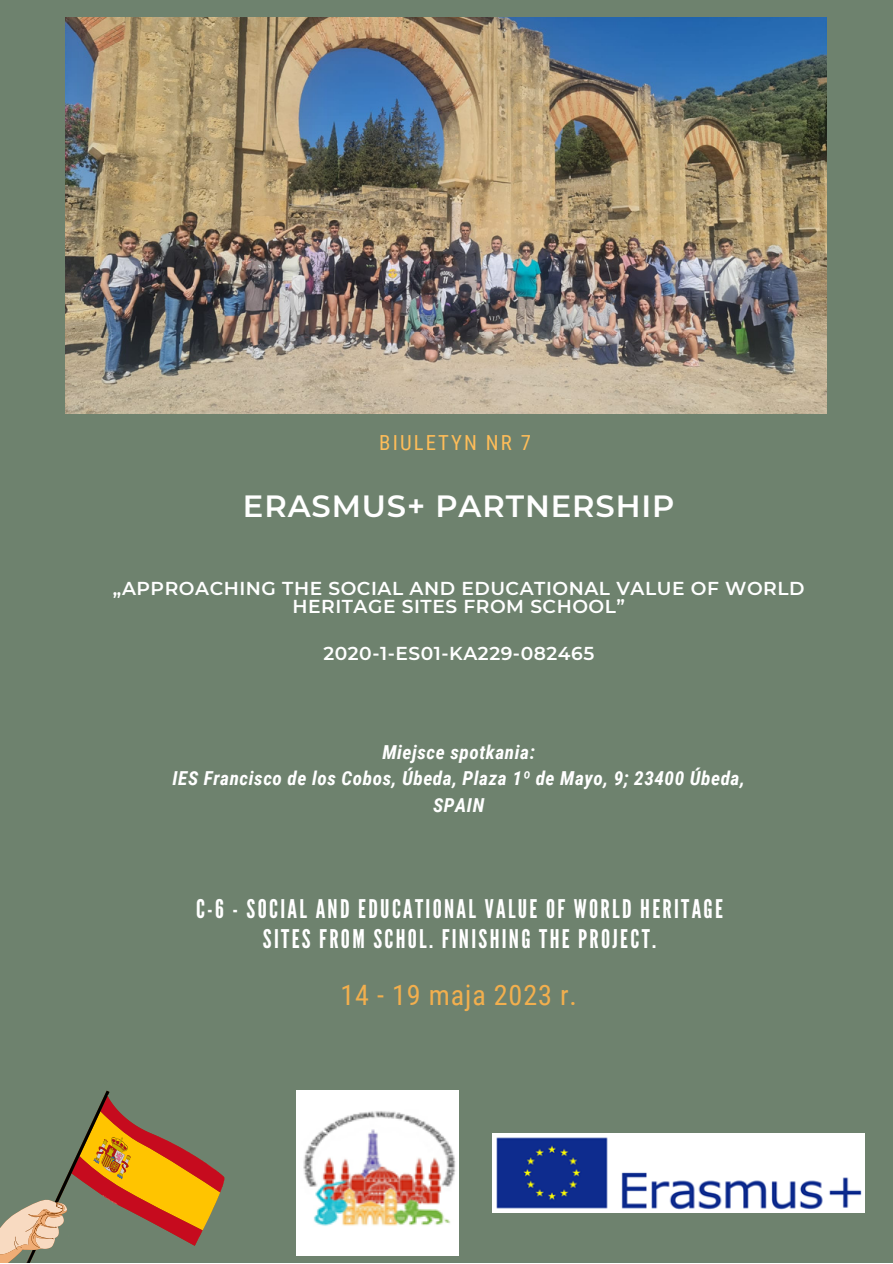
<style>
.page{position:relative;width:893px;height:1264px;background:#fff}
.page>*{position:absolute;margin:0;border:0;box-sizing:border-box;transform-origin:0 0}
.t1{font:600 30.6px "Montserrat";letter-spacing:.03em;color:#fff}
.t2{font:28.05px "Roboto Condensed";letter-spacing:.03em;color:#f2af4e}
.t3{font:25.65px/30.3px "League Gothic";letter-spacing:.09em;color:#fff;text-align:center}
.t4{font:20.7px "Roboto Condensed";letter-spacing:.1em;color:#ffbd59}
.t5{font:italic 700 19.2px/26.7px "Roboto Condensed";letter-spacing:.03em;color:#fff;text-align:center}
.t6{font:600 18.6px/18px "Montserrat";letter-spacing:.03em;color:#fff;text-align:center}
</style>
<div class="page">
<div style="left:0;top:0;width:892px;height:1262px;background:#6e826e"></div>
<img style="left:297px;top:1090px;width:162px;height:165px">
<img style="left:492px;top:1133px;width:372px;height:79px">
<svg style="left:0;top:1090px;width:225px;height:172px"></svg>
<img style="left:66px;top:17px;width:760px;height:396px">
<p class="t4" style="left:379px;top:431px;width:153px">BIULETYN NR 7</p>
<p class="t1" style="left:243px;top:487px;width:433px">ERASMUS+ PARTNERSHIP</p>
<p class="t6" style="left:113px;top:579px;width:693px">„APPROACHING THE SOCIAL AND EDUCATIONAL VALUE OF WORLD<br>HERITAGE SITES FROM SCHOOL”</p>
<p class="t6" style="left:323px;top:644px;width:272px">2020-1-ES01-KA229-082465</p>
<p class="t5" style="left:382px;top:738px;width:154px">Miejsce spotkania:</p>
<p class="t5" style="left:172px;top:765px;width:573px">IES Francisco de los Cobos, Úbeda, Plaza 1º de Mayo, 9; 23400 Úbeda,<br>SPAIN</p>
<p class="t3" style="left:196px;top:893px;width:528px">C-6 - SOCIAL AND EDUCATIONAL VALUE OF WORLD HERITAGE<br>SITES FROM SCHOL. FINISHING THE PROJECT.</p>
<p class="t2" style="left:340px;top:979px;width:238px">14 - 19 maja 2023 r.</p>
</div>
